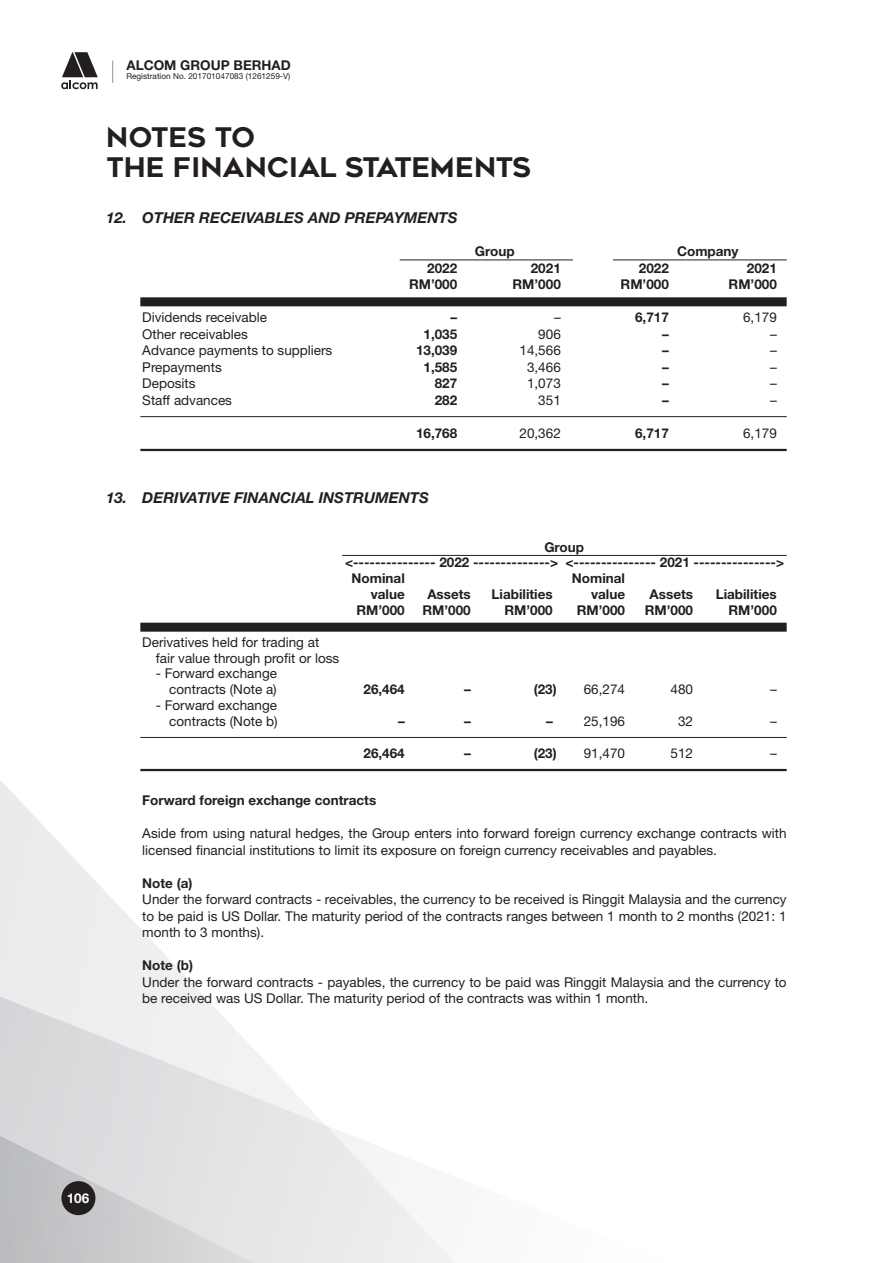
<style>
.page{position:relative;width:893px;height:1263px;background:#fff}
.page>*{position:absolute;margin:0;border:0;box-sizing:border-box;transform-origin:0 0}
.t1{font:27px "Renogare";color:#231f20}
.t2{font:italic 700 15px "Helvetica Neue LT Std";color:#231f20}
.t3{font:13.5px/16.5px "Helvetica Neue LT Std";color:#231f20}
.t4{font:700 13.5px "Helvetica Neue LT Std";color:#231f20}
.t5{font:700 13.5px "Helvetica Neue LT Std";color:#fff}
.t6{font:8.25px "Helvetica Neue LT Std";color:#231f20}
.s1{font-weight:700}
</style>
<div class="page">
<svg style="left:0;top:768px;width:477px;height:220px"></svg>
<svg style="left:0;top:988px;width:455px;height:275px"></svg>
<svg style="left:0;top:1125px;width:299px;height:138px;background:#d6d7d9"></svg>
<div style="left:61px;top:1181px;width:34px;height:34px;background:#231f20;border-radius:50%"></div>
<svg style="left:112px;top:61px;width:1px;height:22px"></svg>
<svg style="left:61px;top:52px;width:37px;height:37px"></svg>
<hr style="left:400px;top:260px;width:387px;height:1px;background:#231f20">
<div style="left:140px;top:297px;width:647px;height:9px;background:#231f20"></div>
<hr style="left:140px;top:416px;width:647px;height:1px;background:#231f20">
<hr style="left:140px;top:449px;width:647px;height:2px;background:#231f20">
<hr style="left:342px;top:555px;width:445px;height:1px;background:#231f20">
<div style="left:140px;top:623px;width:647px;height:9px;background:#231f20"></div>
<hr style="left:140px;top:737px;width:647px;height:1px;background:#231f20">
<hr style="left:140px;top:769px;width:647px;height:2px;background:#231f20">
<div style="left:573px;top:253px;width:40px;height:10px;background:#fff"></div>
<p class="t4" style="left:126px;top:57px;width:11px">ALCOM</p>
<p class="t4" style="left:180px;top:57px;width:102px">GROUP BERHAD</p>
<p class="t6" style="left:126px;top:71px;width:165px">Registration No. 201701047083 (1261259-V)</p>
<p class="t1" style="left:106px;top:120px;width:43px">NOTES</p>
<p class="t1" style="left:214px;top:120px;width:21px">TO</p>
<p class="t1" style="left:106px;top:150px;width:20px">THE</p>
<p class="t1" style="left:173px;top:150px;width:19px">FINANCIAL</p>
<p class="t1" style="left:345px;top:150px;width:18px">STATE</p>
<p class="t1" style="left:430px;top:150px;width:45px">MENTS</p>
<p class="t2" style="left:106px;top:209px;width:59px">12. OTHER</p>
<p class="t2" style="left:199px;top:209px;width:11px">RECEIVABLES</p>
<p class="t2" style="left:308px;top:209px;width:13px">AND</p>
<p class="t2" style="left:345px;top:209px;width:12px">PREPAYMENTS</p>
<p class="t4" style="left:475px;top:243px;width:127px">Group C</p>
<p class="t4" style="left:687px;top:243px;width:53px">ompany</p>
<p class="t4" style="left:427px;top:260px;width:32px">2022</p>
<p class="t4" style="left:531px;top:260px;width:32px">2021</p>
<p class="t4" style="left:639px;top:260px;width:32px">2022</p>
<p class="t4" style="left:747px;top:260px;width:32px">2021</p>
<p class="t4" style="left:409px;top:276px;width:50px">RM’000</p>
<p class="t4" style="left:513px;top:276px;width:50px">RM’000</p>
<p class="t4" style="left:621px;top:276px;width:50px">RM’000</p>
<p class="t4" style="left:729px;top:276px;width:50px">RM’000</p>
<p class="t3" style="left:142px;top:309px;width:126px">Dividends receivable</p>
<p class="t4" style="left:451px;top:309px;width:8px">–</p>
<p class="t3" style="left:554px;top:309px;width:8px">–</p>
<p class="t4" style="left:635px;top:309px;width:35px">6,717</p>
<p class="t3" style="left:743px;top:309px;width:35px">6,179</p>
<p class="t3" style="left:142px;top:326px;width:107px">Other receivables</p>
<p class="t4" style="left:424px;top:326px;width:35px">1,035</p>
<p class="t3" style="left:538px;top:326px;width:24px">906</p>
<p class="t4" style="left:662px;top:326px;width:8px">–</p>
<p class="t3" style="left:770px;top:326px;width:8px">–</p>
<p class="t3" style="left:142px;top:342px;width:192px">Advance payments to suppliers</p>
<p class="t4" style="left:416px;top:342px;width:43px">13,039</p>
<p class="t3" style="left:520px;top:342px;width:43px">14,566</p>
<p class="t4" style="left:662px;top:342px;width:8px">–</p>
<p class="t3" style="left:770px;top:342px;width:8px">–</p>
<p class="t3" style="left:142px;top:359px;width:81px">Prepayments</p>
<p class="t4" style="left:424px;top:359px;width:35px">1,585</p>
<p class="t3" style="left:527px;top:359px;width:35px">3,466</p>
<p class="t4" style="left:662px;top:359px;width:8px">–</p>
<p class="t3" style="left:770px;top:359px;width:8px">–</p>
<p class="t3" style="left:142px;top:375px;width:55px">Deposits</p>
<p class="t4" style="left:435px;top:375px;width:24px">827</p>
<p class="t3" style="left:527px;top:375px;width:35px">1,073</p>
<p class="t4" style="left:662px;top:375px;width:8px">–</p>
<p class="t3" style="left:770px;top:375px;width:8px">–</p>
<p class="t3" style="left:142px;top:392px;width:91px">Staff advances</p>
<p class="t4" style="left:435px;top:392px;width:24px">282</p>
<p class="t3" style="left:538px;top:392px;width:24px">351</p>
<p class="t4" style="left:662px;top:392px;width:8px">–</p>
<p class="t3" style="left:770px;top:392px;width:8px">–</p>
<p class="t4" style="left:416px;top:425px;width:43px">16,768</p>
<p class="t3" style="left:520px;top:425px;width:43px">20,362</p>
<p class="t4" style="left:635px;top:425px;width:35px">6,717</p>
<p class="t3" style="left:743px;top:425px;width:35px">6,179</p>
<p class="t2" style="left:106px;top:488px;width:57px">13. DERIVATIVE</p>
<p class="t2" style="left:234px;top:488px;width:10px">FINANCIAL</p>
<p class="t2" style="left:319px;top:488px;width:11px">INSTRUMENTS</p>
<p class="t4" style="left:555px;top:538px;width:31px">roup</p>
<p class="t4" style="left:345px;top:554px;width:441px">&lt;--------------- 2022 --------------&gt; &lt;--------------- 2021 ---------------&gt;</p>
<p class="t4" style="left:352px;top:570px;width:55px">Nominal</p>
<p class="t4" style="left:572px;top:570px;width:55px">Nominal</p>
<p class="t4" style="left:371px;top:586px;width:183px">value Assets Liabilities</p>
<p class="t4" style="left:591px;top:586px;width:187px">value Assets Liabilities</p>
<p class="t4" style="left:357px;top:601px;width:50px">RM’000</p>
<p class="t4" style="left:423px;top:601px;width:50px">RM’000</p>
<p class="t4" style="left:504px;top:601px;width:50px">RM’000</p>
<p class="t4" style="left:577px;top:601px;width:50px">RM’000</p>
<p class="t4" style="left:645px;top:601px;width:50px">RM’000</p>
<p class="t4" style="left:729px;top:601px;width:50px">RM’000</p>
<p class="t3" style="left:156px;top:634px;width:185px;line-height:15.8px;text-indent:-14px">Derivatives held for trading at fair value through profit or loss</p>
<p class="t3" style="left:156px;top:666px;width:123px;line-height:15.8px;text-align:right">- Forward exchange contracts (Note a)</p>
<p class="t4" style="left:363px;top:681px;width:43px">26,464</p>
<p class="t4" style="left:464px;top:681px;width:8px">–</p>
<p class="t3" style="left:534px;top:681px;width:93px"><span class="s1">(23)</span> 66,274</p>
<p class="t3" style="left:671px;top:681px;width:24px">480</p>
<p class="t3" style="left:770px;top:681px;width:8px">–</p>
<p class="t3" style="left:156px;top:697px;width:123px;line-height:15.8px;text-align:right">- Forward exchange contracts (Note b)</p>
<p class="t4" style="left:398px;top:712px;width:8px">–</p>
<p class="t4" style="left:464px;top:712px;width:8px">–</p>
<p class="t3" style="left:546px;top:712px;width:81px"><span class="s1">–</span> 25,196</p>
<p class="t3" style="left:678px;top:712px;width:17px">32</p>
<p class="t3" style="left:770px;top:712px;width:8px">–</p>
<p class="t4" style="left:363px;top:745px;width:43px">26,464</p>
<p class="t4" style="left:464px;top:745px;width:8px">–</p>
<p class="t3" style="left:534px;top:745px;width:93px"><span class="s1">(23)</span> 91,470</p>
<p class="t3" style="left:671px;top:745px;width:24px">512</p>
<p class="t3" style="left:770px;top:745px;width:8px">–</p>
<p class="t4" style="left:142px;top:792px;width:236px">Forward foreign exchange contracts</p>
<p class="t3" style="left:142px;top:825px;width:646px">Aside from using natural hedges, the Group enters into forward foreign currency exchange contracts with licensed financial institutions to limit its exposure on foreign currency receivables and payables.</p>
<p class="t3" style="left:142px;top:874px;width:646px"><span class="s1">Note (a)<br></span>Under the forward contracts - receivables, the currency to be received is Ringgit Malaysia and the currency to be paid is US Dollar. The maturity period of the contracts ranges between 1 month to 2 months (2021: 1 month to 3 months).</p>
<p class="t3" style="left:142px;top:957px;width:646px"><span class="s1">Note (b)<br></span>Under the forward contracts - payables, the currency to be paid was Ringgit Malaysia and the currency to be received was US Dollar. The maturity period of the contracts was within 1 month.</p>
<p class="t5" style="left:67px;top:1190px;width:24px">106</p>
</div>
